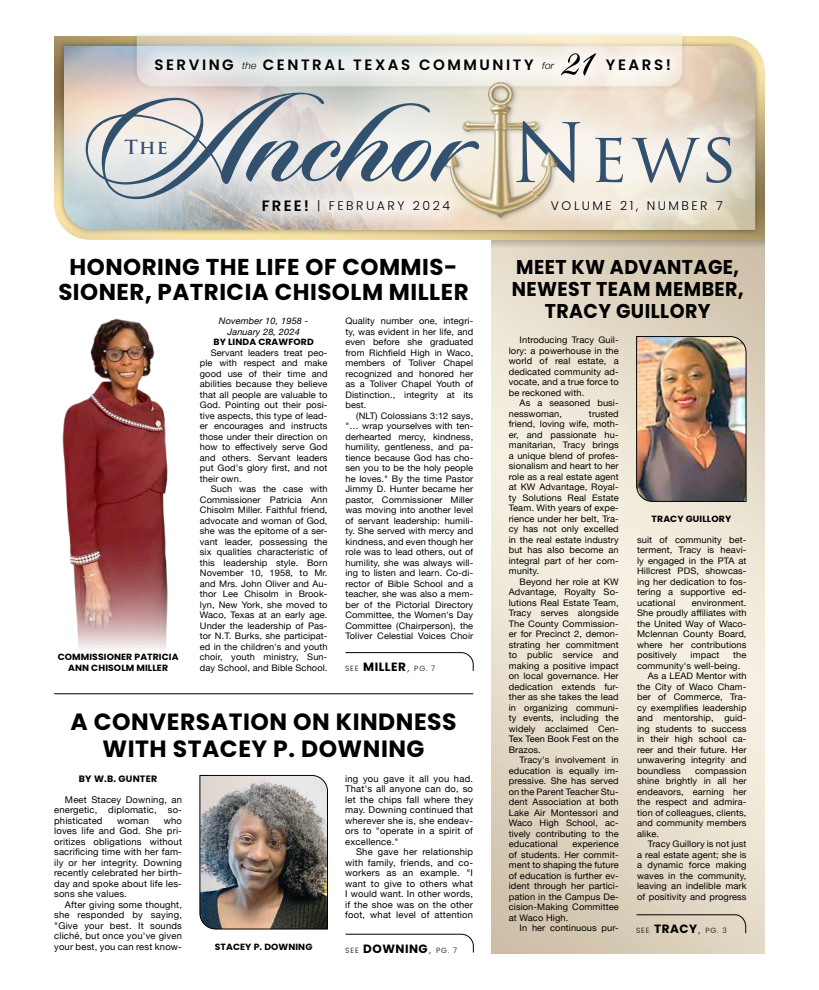
<style>
.page{position:relative;width:819px;height:990px;background:#fff}
.page>*{position:absolute;margin:0;border:0;box-sizing:border-box;transform-origin:0 0}
.t1{font:italic 56.5px "Sloop Script Two";color:#000}
.t2{font:700 23.5px/26.5px "Poppins";letter-spacing:.02em;color:#000;text-align:center}
.t3{font:700 23px/25px "Poppins";letter-spacing:.02em;color:#000;text-align:center}
.t4{font:700 20px/22px "Poppins";letter-spacing:.02em;color:#000;text-align:center;scale:.95 1}
.t5{font:700 19px "Trajan Pro";color:#31516e}
.t6{font:600 15px "Poppins";letter-spacing:.17em;color:#000}
.t7{font:300 12.5px "Poppins";letter-spacing:.2em;color:#000}
.t8{font:9.2px/10.5px "Helvetica Neue";letter-spacing:.02em;color:#000;text-align:justify}
.t9{font:700 9.2px "Poppins";letter-spacing:.02em;color:#000}
.t10{font:9px/10.5px "Helvetica Neue";letter-spacing:.01em;color:#000;text-align:justify}
.t11{font:700 9px/10.5px "Poppins";letter-spacing:.01em;color:#000;text-align:center}
.t12{font:italic 9px/10.5px "Helvetica Neue";letter-spacing:.01em;color:#000;text-align:center}
.t13{font:300 7.5px "Poppins";letter-spacing:.12em;color:#000}
.s1{font-family:"Helvetica Neue";font-weight:300;font-style:italic;font-size:10px}
.s2{font-weight:600;font-size:15px}
.s3{font-weight:700;font-size:12px}
.s4{font-family:"Avenir";font-style:italic;font-size:10px}
</style>
<div class="page">
<img style="left:62px;top:318px;width:106px;height:331px">
<img style="left:491px;top:253px;width:274px;height:701px">
<div style="left:32px;top:40px;width:752px;height:213px;background:#fff;opacity:.85"></div>
<div style="left:240px;top:177px;width:232px;height:57px;background:#fff;opacity:.75"></div>
<svg style="left:536px;top:185px;width:201px;height:41px;background:#ece3d4"></svg>
<div style="left:443px;top:80px;width:119px;height:144px;background:#000;opacity:.25"></div>
<img style="left:444px;top:98px;width:112px;height:120px">
<svg style="left:516px;top:121px;width:215px;height:62px;background:#cecfcd"></svg>
<img style="left:534px;top:148px;width:22px;height:48px">
<svg style="left:83px;top:93px;width:396px;height:108px;background:#c5c7c9"></svg>
<img style="left:200px;top:775px;width:128px;height:154px">
<hr style="left:54px;top:694px;width:419px;height:1px;background:#000">
<svg style="left:345px;top:652px;width:128px;height:19px"></svg>
<img style="left:636px;top:336px;width:110px;height:166px">
<svg style="left:345px;top:934px;width:128px;height:19px"></svg>
<div style="left:132px;top:31px;width:560px;height:67px;background:#fff;opacity:.75"></div>
<svg style="left:636px;top:915px;width:110px;height:18px;background:#d8cebb"></svg>
<h1 class="t1" style="left:569px;top:29px;width:61px">21</h1>
<h3 class="t6" style="left:606px;top:57px;width:67px">YEARS!</h3>
<h3 class="t6" style="left:154px;top:57px;width:401px">SERVING <span class="s1">the</span> CENTRAL TEXAS COMMUNITY <span class="s1">for</span></h3>
<h3 class="t5" style="left:125px;top:136px;width:45px">The</h3>
<h3 class="t7" style="left:262px;top:198px;width:190px"><span class="s2">FREE!</span> | FEBRUARY 2024</h3>
<h3 class="t7" style="left:551px;top:198px;width:173px">VOLUME 21, NUMBER 7</h3>
<h3 class="t3" style="left:58px;top:254px;width:412px">HONORING THE LIFE OF COMMIS-<br>SIONER, PATRICIA CHISOLM MILLER</h3>
<p class="t10" style="left:345px;top:316px;width:129px">Quality number one, integri&shy;ty, was evident in her life, and even before she graduated from Richfield High in Waco, members of Toliver Chapel recognized and honored her as a Toliver Chapel Youth of Distinction., integrity at its best.</p>
<p class="t10" style="left:345px;top:411px;width:129px;text-indent:11px">(NLT) Colossians 3:12 says, "… wrap yourselves with ten&shy;derhearted mercy, kindness, humility, gentleness, and pa&shy;tience because God has cho&shy;sen you to be the holy people he loves." By the time Pastor Jimmy D. Hunter became her pastor, Commissioner Miller was moving into another level of servant leadership: humili&shy;ty. She served with mercy and kindness, and even though her role was to lead others, out of humility, she was always will&shy;ing to listen and learn. Co-di&shy;rector of Bible School and a teacher, she was also a mem&shy;ber of the Pictorial Directory Committee, the Women's Day Committee (Chairperson), the Toliver Celestial Voices Choir</p>
<p class="t13" style="left:345px;top:664px;width:92px">SEE <span class="s3">MILLER</span> <span class="s4">,</span> PG. 7</p>
<p class="t12" style="left:219px;top:316px;width:91px">November 10, 1958 -<br>January 28, 2024</p>
<p class="t11" style="left:213px;top:337px;width:102px">BY LINDA CRAWFORD</p>
<p class="t10" style="left:200px;top:348px;width:129px;text-indent:11px">Servant leaders treat peo&shy;ple with respect and make good use of their time and abilities because they believe that all people are valuable to God. Pointing out their posi&shy;tive aspects, this type of lead&shy;er encourages and instructs those under their direction on how to effectively serve God and others. Servant leaders put God's glory first, and not their own.</p>
<p class="t10" style="left:200px;top:485px;width:129px;text-indent:11px">Such was the case with Commissioner Patricia Ann Chisolm Miller. Faithful friend, advocate and woman of God, she was the epitome of a ser&shy;vant leader, possessing the six qualities characteristic of this leadership style. Born November 10, 1958, to Mr. and Mrs. John Oliver and Au&shy;thor Lee Chisolm in Brook&shy;lyn, New York, she moved to Waco, Texas at an early age.<br>Under the leadership of Pas&shy;tor N.T. Burks, she participat&shy;ed in the children's and youth choir, youth ministry, Sun&shy;day School, and Bible School.</p>
<p class="t11" style="left:58px;top:652px;width:122px">COMMISSIONER PATRICIA<br>ANN CHISOLM MILLER</p>
<h2 class="t2" style="left:70px;top:709px;width:388px">A CONVERSATION ON KINDNESS<br>WITH STACEY P. DOWNING</h2>
<p class="t9" style="left:79px;top:773px;width:80px">BY W.B. GUNTER</p>
<p class="t8" style="left:54px;top:795px;width:129px;text-indent:11px">Meet Stacey Downing, an energetic, diplomatic, so&shy;phisticated</p>
<p class="t8" style="left:345px;top:774px;width:129px">ing you gave it all you had.<br>That's all anyone can do, so let the chips fall where they may. Downing continued that wherever she is, she endeav&shy;ors to "operate in a spirit of excellence."</p>
<p class="t8" style="left:345px;top:847px;width:129px;text-indent:11px">She gave her relationship with family, friends, and co&shy;workers as an example. "I want to give to others what I would want. In other words, if the shoe was on the other foot, what level of attention</p>
<p class="t8" style="left:54px;top:816px;width:129px;text-indent:110px">who loves life and God. She pri&shy;oritizes obligations without sacrificing time with her fam&shy;ily or her integrity. Downing recently celebrated her birth&shy;day and spoke about life les&shy;sons she values.</p>
<p class="t8" style="left:54px;top:900px;width:129px;text-indent:11px">After giving some thought, she responded by saying, "Give your best. It sounds cliché, but once you've given your best, you can rest know-</p>
<p class="t8" style="left:117px;top:816px;width:33px">woman</p>
<p class="t11" style="left:215px;top:941px;width:99px">STACEY P. DOWNING</p>
<p class="t13" style="left:345px;top:946px;width:113px">SEE <span class="s3">DOWNING</span> <span class="s4">,</span> PG. 7</p>
<h3 class="t4" style="left:511px;top:256px;width:245px">MEET KW ADVANTAGE,<br>NEWEST TEAM MEMBER,<br>TRACY GUILLORY</h3>
<p class="t10" style="left:509px;top:335px;width:111px;text-indent:11px">Introducing Tracy Guil&shy;lory: a powerhouse in the world of real estate, a dedicated community ad&shy;vocate, and a true force to be reckoned with.</p>
<p class="t10" style="left:509px;top:398px;width:111px;text-indent:11px">As a seasoned busi&shy;nesswoman,</p>
<p class="t10" style="left:509px;top:409px;width:111px;text-indent:80px">trusted friend, loving wife, moth&shy;er, and passionate hu&shy;manitarian, Tracy brings a unique blend of profes&shy;sionalism and heart to her role as a real estate agent at KW Advantage, Royal&shy;ty Solutions Real Estate Team. With years of expe&shy;rience under her belt, Tra&shy;cy has not only excelled in the real estate industry but has also become an integral part of her com&shy;munity.</p>
<p class="t10" style="left:509px;top:577px;width:111px;text-indent:11px">Beyond her role at KW Advantage, Royalty So&shy;lutions Real Estate Team, Tracy serves alongside The County Commission&shy;er for Precinct 2, demon&shy;strating her commitment to public service and making a positive impact on local governance. Her dedication extends fur&shy;ther as she takes the lead in organizing communi&shy;ty events, including the widely acclaimed Cen-Tex Teen Book Fest on the Brazos.</p>
<p class="t10" style="left:509px;top:755px;width:111px;text-indent:11px">Tracy's involvement in education is equally im&shy;pressive. She has served on the Parent Teacher Stu&shy;dent Association at both Lake Air Montessori and Waco High School, ac&shy;tively contributing to the educational</p>
<p class="t10" style="left:509px;top:839px;width:111px;text-indent:64px">experience of students. Her commit&shy;ment to shaping the future of education is further ev&shy;ident through her partici&shy;pation in the Campus De&shy;cision-Making Committee at Waco High.</p>
<p class="t10" style="left:519px;top:923px;width:101px">In her continuous pur-</p>
<p class="t11" style="left:651px;top:513px;width:81px">TRACY GUILLORY</p>
<p class="t10" style="left:637px;top:535px;width:111px">suit of community bet&shy;terment, Tracy is heavi&shy;ly engaged in the PTA at Hillcrest PDS, showcas&shy;ing her dedication to fos&shy;tering a supportive ed&shy;ucational</p>
<p class="t10" style="left:637px;top:598px;width:111px;text-indent:55px">environment.<br>She proudly affiliates with the United Way of Waco-Mclennan County Board, where her contributions positively</p>
<p class="t10" style="left:690px;top:650px;width:30px">impact</p>
<p class="t10" style="left:733px;top:650px;width:15px">the</p>
<p class="t10" style="left:637px;top:661px;width:105px">community's well-being.</p>
<p class="t10" style="left:648px;top:671px;width:100px">As a LEAD Mentor with</p>
<p class="t10" style="left:637px;top:682px;width:111px">the City of Waco Cham-</p>
<p class="t10" style="left:637px;top:692px;width:111px">ber of Commerce, Tra-</p>
<p class="t10" style="left:637px;top:703px;width:111px">cy exemplifies leadership</p>
<p class="t10" style="left:637px;top:713px;width:111px">and mentorship, guid-</p>
<p class="t10" style="left:637px;top:724px;width:111px">ing students to success</p>
<p class="t10" style="left:637px;top:734px;width:111px">in their high school ca-</p>
<p class="t10" style="left:637px;top:745px;width:111px">reer and their future. Her</p>
<p class="t10" style="left:637px;top:755px;width:111px">unwavering integrity and</p>
<p class="t10" style="left:637px;top:766px;width:45px">boundless</p>
<p class="t10" style="left:637px;top:766px;width:111px;text-indent:58px">compassion shine brightly in all her endeavors, earning her the respect and admira&shy;tion of colleagues, clients, and community members alike.</p>
<p class="t10" style="left:637px;top:839px;width:111px;text-indent:11px">Tracy Guillory is not just a real estate agent; she is a dynamic force making waves in the community, leaving an indelible mark of positivity and progress</p>
<p class="t13" style="left:636px;top:926px;width:92px">SEE <span class="s3">TRACY</span> <span class="s4">,</span> PG. 3</p>
</div>
